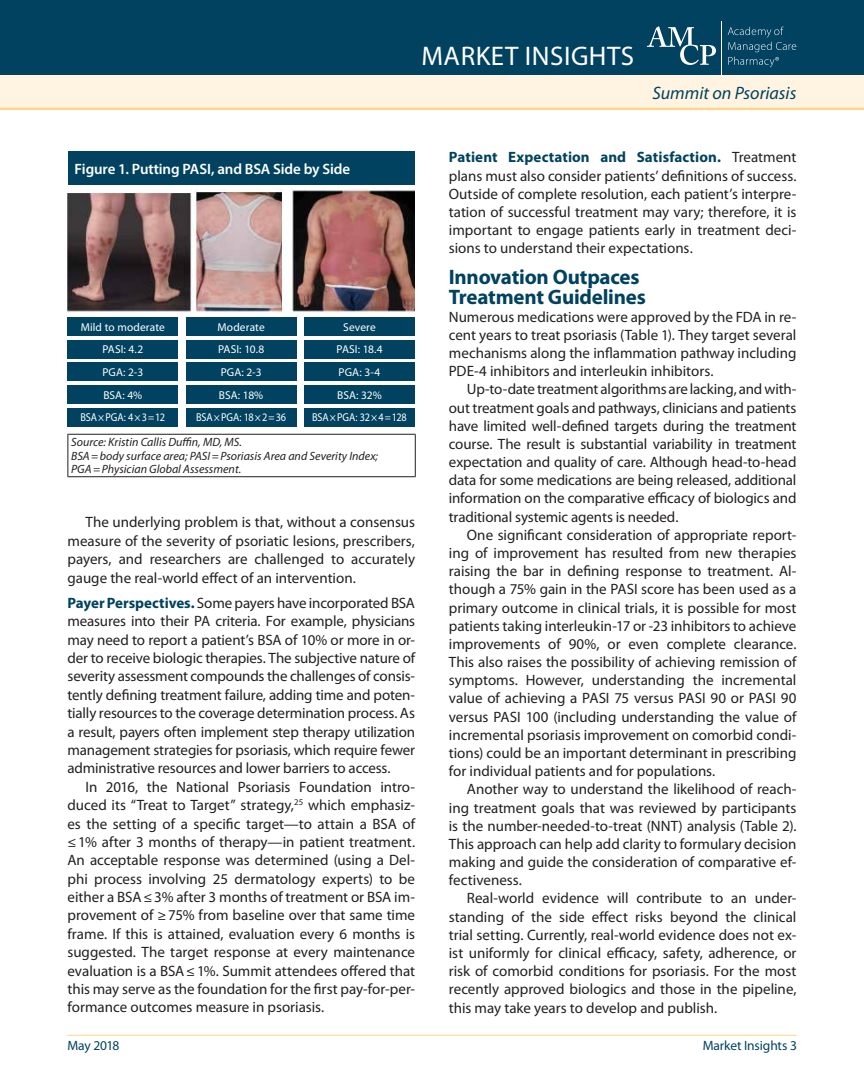
<style>
.page{position:relative;width:864px;height:1080px;background:#fff}
.page>*{position:absolute;margin:0;border:0;box-sizing:border-box;transform-origin:0 0}
.t1{font:27px "Myriad Pro";letter-spacing:.02em;color:#fff}
.t2{font:700 21px/19.6px "Myriad Pro";letter-spacing:-.01em;color:#00425f}
.t3{font:italic 18px "Myriad Pro";color:#00425f}
.t4{font:15px/18.1px "Myriad Pro";color:#231f20;text-align:justify}
.t5{font:600 15px "Myriad Pro";letter-spacing:-.01em;color:#fff}
.t6{font:13.5px "Myriad Pro";letter-spacing:-.01em;color:#00425f}
.t7{font:italic 12px/13.5px "Myriad Pro";color:#231f20}
.t8{font:11.4px "Myriad Pro";color:#fff}
.t9{font:11.4px "Myriad Pro";color:#fff;scale:.9 1}
.s1{font-weight:700;color:#00425f}
</style>
<div class="page">
<hr style="left:67px;top:1035px;width:730px;height:1px;background:#ffd485">
<div style="left:0;top:0;width:864px;height:76px;background:#00425f"></div>
<div style="left:0;top:76px;width:864px;height:33px;background:#fff4e1"></div>
<hr style="left:0;top:108px;width:864px;height:2px;background:#ffd485">
<svg style="left:728px;top:27px;width:68px;height:40px"></svg>
<hr style="left:722px;top:21px;width:1px;height:54px;background:#fff">
<svg style="left:647px;top:26px;width:69px;height:39px"></svg>
<div style="left:68px;top:151px;width:347px;height:34px;background:#00425f"></div>
<img style="left:67px;top:188px;width:348px;height:125px">
<div style="left:68px;top:317px;width:110px;height:19px;background:#00425f"></div>
<div style="left:186px;top:317px;width:110px;height:19px;background:#00425f"></div>
<div style="left:304px;top:317px;width:111px;height:19px;background:#00425f"></div>
<div style="left:68px;top:340px;width:110px;height:18px;background:#00425f"></div>
<div style="left:186px;top:340px;width:110px;height:18px;background:#00425f"></div>
<div style="left:304px;top:340px;width:111px;height:18px;background:#00425f"></div>
<div style="left:68px;top:363px;width:110px;height:18px;background:#00425f"></div>
<div style="left:186px;top:363px;width:110px;height:18px;background:#00425f"></div>
<div style="left:304px;top:363px;width:111px;height:18px;background:#00425f"></div>
<div style="left:68px;top:385px;width:110px;height:19px;background:#00425f"></div>
<div style="left:186px;top:385px;width:110px;height:19px;background:#00425f"></div>
<div style="left:304px;top:385px;width:111px;height:19px;background:#00425f"></div>
<div style="left:68px;top:408px;width:110px;height:18px;background:#00425f"></div>
<div style="left:186px;top:408px;width:110px;height:18px;background:#00425f"></div>
<div style="left:304px;top:408px;width:111px;height:18px;background:#00425f"></div>
<hr style="left:68px;top:434px;width:348px;height:1px;background:#231f20">
<hr style="left:68px;top:435px;width:1px;height:41px;background:#231f20">
<hr style="left:415px;top:435px;width:1px;height:41px;background:#231f20">
<hr style="left:68px;top:476px;width:348px;height:1px;background:#231f20">
<h1 class="t1" style="left:422px;top:39px;width:214px">MARKET INSIGHTS</h1>
<p class="t3" style="left:652px;top:82px;width:146px">Summit on Psoriasis</p>
<p class="t5" style="left:75px;top:159px;width:277px">Figure 1. Putting PASI, and BSA Side by Side</p>
<p class="t8" style="left:81px;top:320px;width:86px">Mild to moderate</p>
<p class="t8" style="left:218px;top:320px;width:49px">Moderate</p>
<p class="t8" style="left:343px;top:320px;width:34px">Severe</p>
<p class="t8" style="left:102px;top:343px;width:42px">PASI: 4.2</p>
<p class="t8" style="left:218px;top:343px;width:48px">PASI: 10.8</p>
<p class="t8" style="left:336px;top:343px;width:48px">PASI: 18.4</p>
<p class="t8" style="left:102px;top:365px;width:42px">PGA: 2-3</p>
<p class="t8" style="left:221px;top:365px;width:42px">PGA: 2-3</p>
<p class="t8" style="left:339px;top:365px;width:43px">PGA: 3-4</p>
<p class="t8" style="left:103px;top:388px;width:40px">BSA: 4%</p>
<p class="t8" style="left:219px;top:388px;width:46px">BSA: 18%</p>
<p class="t8" style="left:337px;top:388px;width:46px">BSA: 32%</p>
<p class="t9" style="left:80px;top:411px;width:96px">BSA×PGA: 4×3=12</p>
<p class="t9" style="left:196px;top:411px;width:102px">BSA×PGA: 18×2=36</p>
<p class="t9" style="left:312px;top:411px;width:107px">BSA×PGA: 32×4=128</p>
<p class="t7" style="left:71px;top:436px;width:309px">Source: Kristin Callis Duffin, MD, MS.<br>BSA=body surface area; PASI=Psoriasis Area and Severity Index;<br>PGA=Physician Global Assessment.</p>
<p class="t4" style="left:68px;top:513px;width:349px;text-indent:18px">The underlying problem is that, without a consensus measure of the severity of psoriatic lesions, prescribers, payers, and researchers are challenged to accurately gauge the real-world effect of an intervention.</p>
<p class="t4" style="left:68px;top:593px;width:349px"><span class="s1">Payer Perspectives.</span> Some payers have incorporated BSA measures into their PA criteria. For example, physicians may need to report a patient’s BSA of 10% or more in or&shy;der to receive biologic therapies. The subjective nature of severity assessment compounds the challenges of consis&shy;tently defining treatment failure, adding time and poten&shy;tially resources to the coverage determination process. As a result, payers often implement step therapy utilization management strategies for psoriasis, which require fewer administrative resources and lower barriers to access.</p>
<p class="t4" style="left:67px;top:777px;width:349px;text-indent:18px">In 2016, the National Psoriasis Foundation intro&shy;duced its “Treat to Target” strategy,<sup>25</sup> which emphasiz&shy;es the setting of a specific target—to attain a BSA of ≤1% after 3 months of therapy—in patient treatment.<br>An acceptable response was determined (using a Del&shy;phi process involving 25 dermatology experts) to be either a BSA≤3% after 3 months of treatment or BSA im&shy;provement of ≥75% from baseline over that same time frame. If this is attained, evaluation every 6 months is suggested. The target response at every maintenance evaluation is a BSA≤1%. Summit attendees offered that this may serve as the foundation for the first pay-for-per&shy;formance outcomes measure in psoriasis.</p>
<p class="t4" style="left:449px;top:148px;width:349px"><span class="s1">Patient Expectation and Satisfaction.</span> Treatment plans must also consider patients’ definitions of success.<br>Outside of complete resolution, each patient’s interpre&shy;tation of successful treatment may vary; therefore, it is important to engage patients early in treatment deci&shy;sions to understand their expectations.</p>
<h2 class="t2" style="left:449px;top:266px;width:198px">Innovation Outpaces<br>Treatment Guidelines</h2>
<p class="t4" style="left:449px;top:307px;width:349px">Numerous medications were approved by the FDA in re&shy;cent years to treat psoriasis (Table 1). They target several mechanisms along the inflammation pathway including PDE-4 inhibitors and interleukin inhibitors.</p>
<p class="t4" style="left:449px;top:380px;width:349px;text-indent:18px">Up-to-date treatment algorithms are lacking, and with&shy;out treatment goals and pathways, clinicians and patients have limited well-defined targets during the treatment course. The result is substantial variability in treatment expectation and quality of care. Although head-to-head data for some medications are being released, additional information on the comparative efficacy of biologics and traditional systemic agents is needed.</p>
<p class="t4" style="left:449px;top:526px;width:349px;text-indent:18px">One significant consideration of appropriate report&shy;ing of improvement has resulted from new therapies raising the bar in defining response to treatment. Al&shy;though a 75% gain in the PASI score has been used as a primary outcome in clinical trials, it is possible for most patients taking interleukin-17 or -23 inhibitors to achieve improvements of 90%, or even complete clearance.<br>This also raises the possibility of achieving remission of symptoms. However, understanding the incremental value of achieving a PASI 75 versus PASI 90 or PASI 90 versus PASI 100 (including understanding the value of incremental psoriasis improvement on comorbid condi&shy;tions) could be an important determinant in prescribing for individual patients and for populations.</p>
<p class="t4" style="left:449px;top:780px;width:349px;text-indent:18px">Another way to understand the likelihood of reach&shy;ing treatment goals that was reviewed by participants is the number-needed-to-treat (NNT) analysis (Table 2).<br>This approach can help add clarity to formulary decision making and guide the consideration of comparative ef&shy;fectiveness.</p>
<p class="t4" style="left:449px;top:889px;width:349px;text-indent:18px">Real-world evidence will contribute to an under&shy;standing of the side effect risks beyond the clinical trial setting. Currently, real-world evidence does not ex&shy;ist uniformly for clinical efficacy, safety, adherence, or risk of comorbid conditions for psoriasis. For the most recently approved biologics and those in the pipeline, this may take years to develop and publish.</p>
<p class="t6" style="left:68px;top:1037px;width:54px">May 2018</p>
<p class="t6" style="left:703px;top:1037px;width:96px">Market Insights 3</p>
</div>
